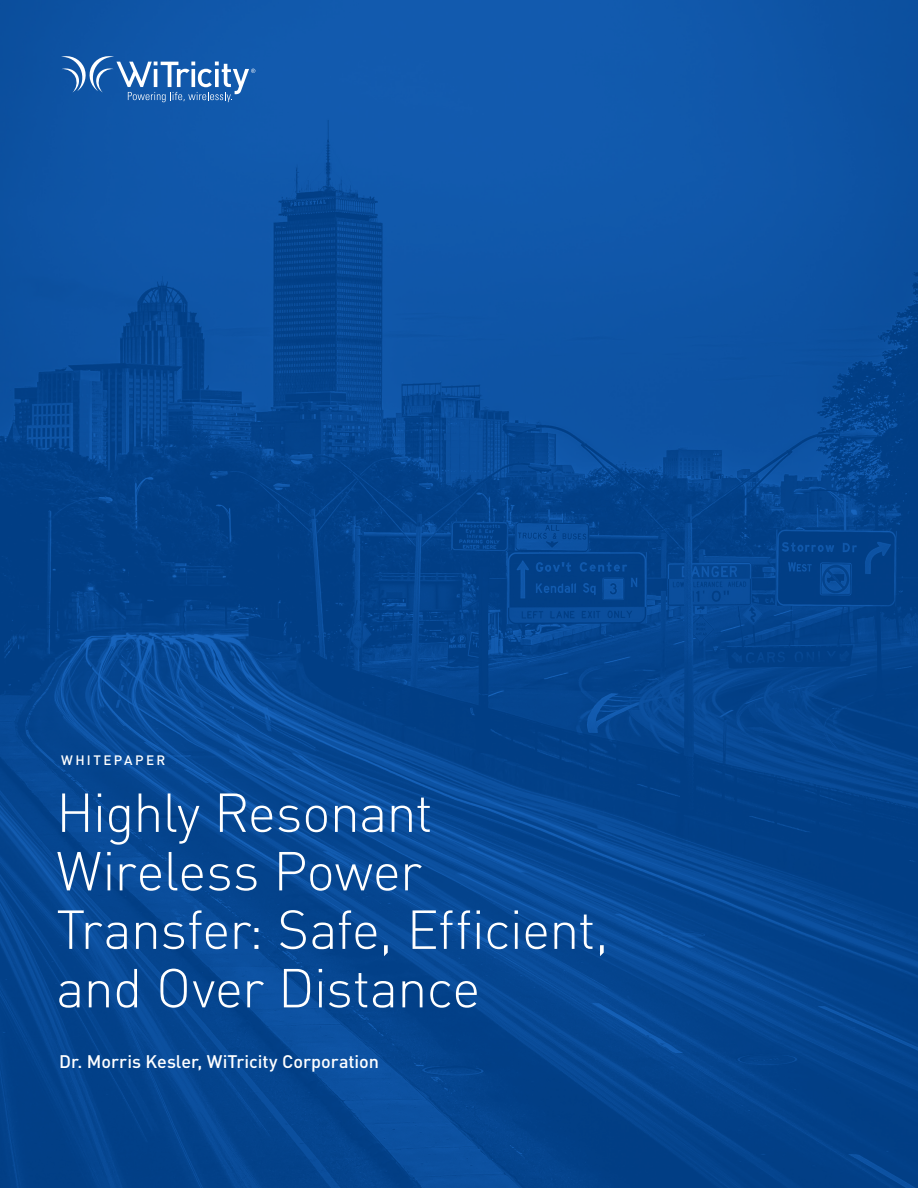
<style>
.page{position:relative;width:918px;height:1188px;background:#fff}
.page>*{position:absolute;margin:0;border:0;box-sizing:border-box;transform-origin:0 0}
.t1{font:300 54px/58.5px "DINOT";letter-spacing:-.015em;color:#fff}
.t2{font:500 18px "DINOT";color:#fff}
.t3{font:500 13.5px "DINOT";letter-spacing:.175em;color:#fff}
</style>
<div class="page">
<img style="left:0;top:0;width:918px;height:1188px">
<svg style="left:61px;top:54px;width:194px;height:48px;background:#3b75b8"></svg>
<p class="t3" style="left:61px;top:752px;width:106px">WHITEPAPER</p>
<p class="t1" style="left:56px;top:783px;width:554px">Highly Resonant<br>Wireless Power<br>Transfer: Safe, Efficient, and Over Distance</p>
<p class="t2" style="left:59px;top:1050px;width:321px">Dr. Morris Kesler, WiTricity Corporation</p>
</div>
